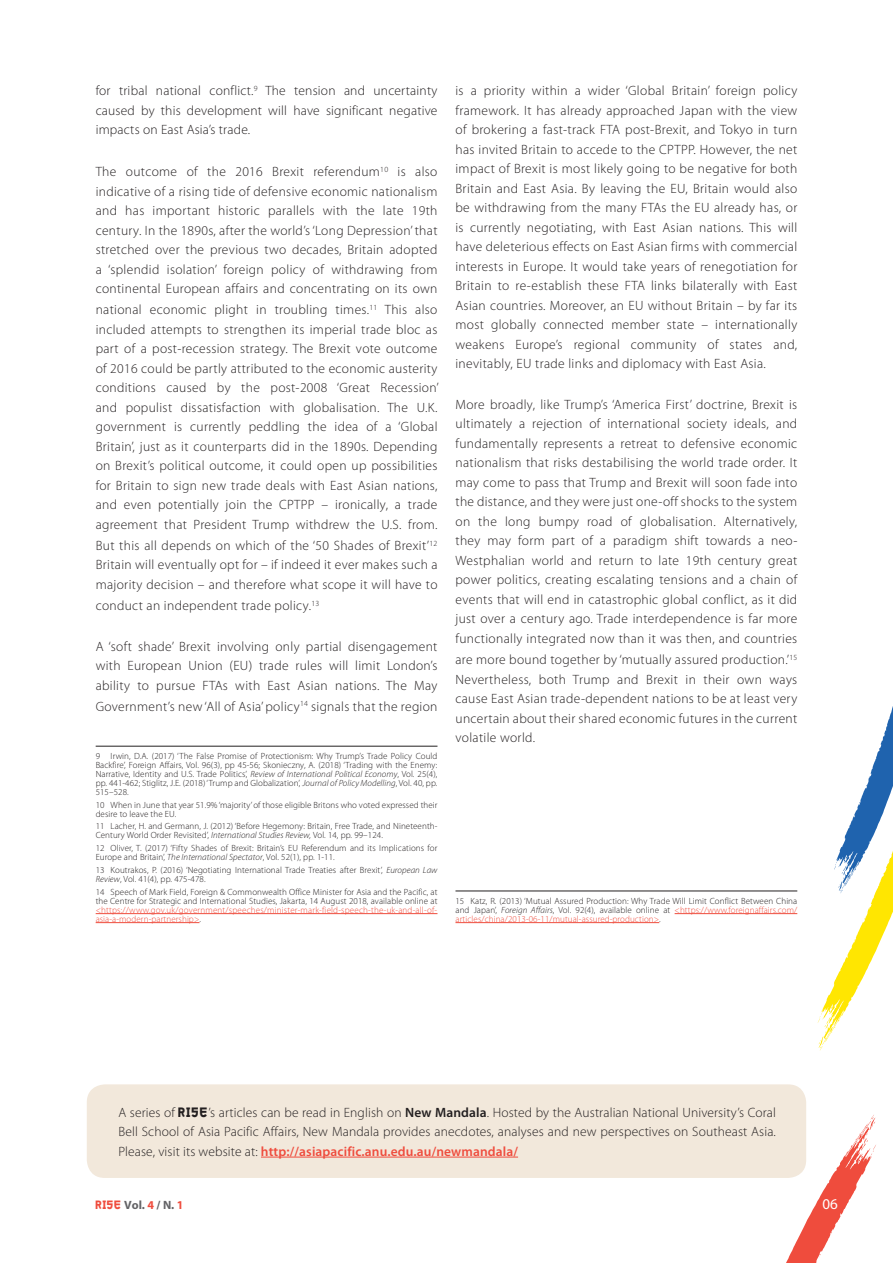
<style>
.page{position:relative;width:893px;height:1263px;background:#fff}
.page>*{position:absolute;margin:0;border:0;box-sizing:border-box;transform-origin:0 0}
.t1{font:15px "Myriad Pro";color:#fff}
.t2{font:300 13.5px/19.5px "Myriad Pro";letter-spacing:.025em;color:#231f20;text-align:justify}
.t3{font:700 12px "Myriad Pro";color:#636366}
.t4{font:300 9px/9px "Myriad Pro";letter-spacing:.01em;color:#231f20}
.t5{font:300 9px/9px "Myriad Pro";letter-spacing:.02em;color:#ef4c3d}
.s1{font-style:italic}
.s2{color:#231f20}
.s3{color:#ef4c3d}
.s4{font-family:"beton";font-weight:700}
.s5{font-weight:600}
.s6{font-weight:600;color:#ef4c3d}
.s7{font-family:"beton";color:#ef4c3d}
</style>
<div class="page">
<svg style="left:817px;top:706px;width:76px;height:345px"></svg>
<svg style="left:786px;top:1115px;width:90px;height:148px"></svg>
<hr style="left:96px;top:746px;width:341px;height:1px;background:#231f20">
<hr style="left:96px;top:913px;width:341px;height:1px;background:#ef4c3d">
<hr style="left:96px;top:922px;width:103px;height:1px;background:#ef4c3d">
<hr style="left:455px;top:891px;width:342px;height:1px;background:#231f20">
<hr style="left:675px;top:913px;width:122px;height:1px;background:#ef4c3d">
<hr style="left:455px;top:922px;width:204px;height:1px;background:#ef4c3d">
<div style="left:87px;top:1084px;width:719px;height:94px;background:#f2e8db;border-radius:18px"></div>
<hr style="left:261px;top:1157px;width:257px;height:1px;background:#ef4c3d">
<p class="t2" style="left:96px;top:81px;width:343px">for tribal national conflict.<sup>9</sup> The tension and uncertainty caused by this development will have significant negative impacts on East Asia’s trade.</p>
<p class="t2" style="left:96px;top:162px;width:343px">The outcome of the 2016 Brexit referendum<sup>10</sup> is also indicative of a rising tide of defensive economic nationalism and has important historic parallels with the late 19th century. In the 1890s, after the world’s ‘Long Depression’ that stretched over the previous two decades, Britain adopted a ‘splendid isolation’ foreign policy of withdrawing from continental European affairs and concentrating on its own</p>
<p class="t2" style="left:96px;top:300px;width:345px">national economic plight in troubling times.<sup>11</sup> This also included attempts to strengthen its imperial trade bloc as part of a post-recession strategy. The Brexit vote outcome of 2016 could be partly attributed to the economic austerity conditions caused by the post-2008 ‘Great Recession’ and populist dissatisfaction with globalisation. The U.K. government is currently peddling the idea of a ‘Global Britain’, just as it counterparts did in the 1890s. Depending on Brexit’s political outcome, it could open up possibilities for Britain to sign new trade deals with East Asian nations, and even potentially join the CPTPP – ironically, a trade agreement that President Trump withdrew the U.S. from.</p>
<p class="t2" style="left:96px;top:535px;width:343px">But this all depends on which of the ‘50 Shades of Brexit’<sup>12<br></sup>Britain will eventually opt for – if indeed it ever makes such a majority decision – and therefore what scope it will have to</p>
<p class="t2" style="left:96px;top:596px;width:225px">conduct an independent trade policy.<sup>13</sup></p>
<p class="t2" style="left:96px;top:636px;width:343px">A ‘soft shade’ Brexit involving only partial disengagement with European Union (EU) trade rules will limit London’s ability to pursue FTAs with East Asian nations. The May</p>
<p class="t2" style="left:96px;top:696px;width:343px">Government’s new ‘All of Asia’ policy<sup>14</sup> signals that the region</p>
<p class="t4" style="left:96px;top:751px;width:343px;text-align:justify">9 Irwin, D.A. (2017) ‘The False Promise of Protectionism: Why Trump’s Trade Policy Could Backfire’, Foreign Affairs, Vol. 96(3), pp 45-56; Skonieczny, A. (2018) ‘Trading with the Enemy:<br>Narrative, Identity and U.S. Trade Politics’, <span class="s1">Review of International Political Economy</span>, Vol. 25(4), pp. 441-462; Stiglitz, J.E. (2018) ‘Trump and Globalization’, <span class="s1">Journal of Policy Modelling</span>, Vol. 40, pp.<br>515–528.</p>
<p class="t4" style="left:96px;top:800px;width:343px">10 When in June that year 51.9% ‘majority’ of those eligible Britons who voted expressed their desire to leave the EU.</p>
<p class="t4" style="left:96px;top:822px;width:343px">11 Lacher, H. and Germann, J. (2012) ‘Before Hegemony: Britain, Free Trade, and Nineteenth-<br>Century World Order Revisited’, <span class="s1">International Studies Review,</span> Vol. 14, pp. 99–124.</p>
<p class="t4" style="left:96px;top:844px;width:343px">12 Oliver, T. (2017) ‘Fifty Shades of Brexit: Britain’s EU Referendum and its Implications for<br>Europe and Britain’, <span class="s1">The International Spectator</span>, Vol. 52(1), pp. 1-11.</p>
<p class="t4" style="left:96px;top:865px;width:343px">13 Koutrakos, P. (2016) ‘Negotiating International Trade Treaties after Brexit’, <span class="s1">European Law<br>Review</span>, Vol. 41(4), pp. 475-478.</p>
<p class="t4" style="left:96px;top:887px;width:343px">14 Speech of Mark Field, Foreign &amp; Commonwealth Office Minister for Asia and the Pacific, at the Centre for Strategic and International Studies, Jakarta, 14 August 2018, available online at</p>
<p class="t5" style="left:96px;top:905px;width:343px">&lt;https://www.gov.uk/government/speeches/minister-mark-field-speech-the-uk-and-all-of&shy;asia-a-modern-partnership&gt;<span class="s2">.</span></p>
<p class="t2" style="left:455px;top:81px;width:343px">is a priority within a wider ‘Global Britain’ foreign policy framework. It has already approached Japan with the view of brokering a fast-track FTA post-Brexit, and Tokyo in turn has invited Britain to accede to the CPTPP. However, the net impact of Brexit is most likely going to be negative for both Britain and East Asia. By leaving the EU, Britain would also be withdrawing from the many FTAs the EU already has, or is currently negotiating, with East Asian nations. This will have deleterious effects on East Asian firms with commercial interests in Europe. It would take years of renegotiation for Britain to re-establish these FTA links bilaterally with East Asian countries. Moreover, an EU without Britain – by far its most globally connected member state – internationally weakens Europe’s regional community of states and, inevitably, EU trade links and diplomacy with East Asia.</p>
<p class="t2" style="left:455px;top:394px;width:343px">More broadly, like Trump’s ‘America First’ doctrine, Brexit is ultimately a rejection of international society ideals, and fundamentally represents a retreat to defensive economic nationalism that risks destabilising the world trade order. It may come to pass that Trump and Brexit will soon fade into the distance, and they were just one-off shocks to the system on the long bumpy road of globalisation. Alternatively, they may form part of a paradigm shift towards a neo-Westphalian world and return to late 19th century great power politics, creating escalating tensions and a chain of events that will end in catastrophic global conflict, as it did just over a century ago. Trade interdependence is far more functionally integrated now than it was then, and countries</p>
<p class="t2" style="left:455px;top:649px;width:343px">are more bound together by ‘mutually assured production.’<sup>15<br></sup>Nevertheless, both Trump and Brexit in their own ways cause East Asian trade-dependent nations to be at least very uncertain about their shared economic futures in the current volatile world.</p>
<p class="t4" style="left:455px;top:896px;width:343px;text-align:justify">15 Katz, R. (2013) ‘Mutual Assured Production: Why Trade Will Limit Conflict Between China and Japan’, <span class="s1">Foreign Affairs</span>, Vol. 92(4), available online at <span class="s3">&lt;https://www.foreignaffairs.com/ articles/china/2013-06-11/mutual-assured-production&gt;</span>.</p>
<p class="t2" style="left:118px;top:1102px;width:659px">A series of <span class="s4">RISE</span>’s articles can be read in English on <span class="s5">New Mandala</span>. Hosted by the Australian National University’s Coral Bell School of Asia Pacific Affairs, New Mandala provides anecdotes, analyses and new perspectives on Southeast Asia.<br>Please, visit its website at: <span class="s6">http://asiapacific.anu.edu.au/newmandala/</span></p>
<p class="t3" style="left:96px;top:1197px;width:89px"><span class="s7">RISE</span> Vol. <span class="s3">4</span> / N. <span class="s3">1</span></p>
<p class="t1" style="left:822px;top:1195px;width:17px">06</p>
</div>
